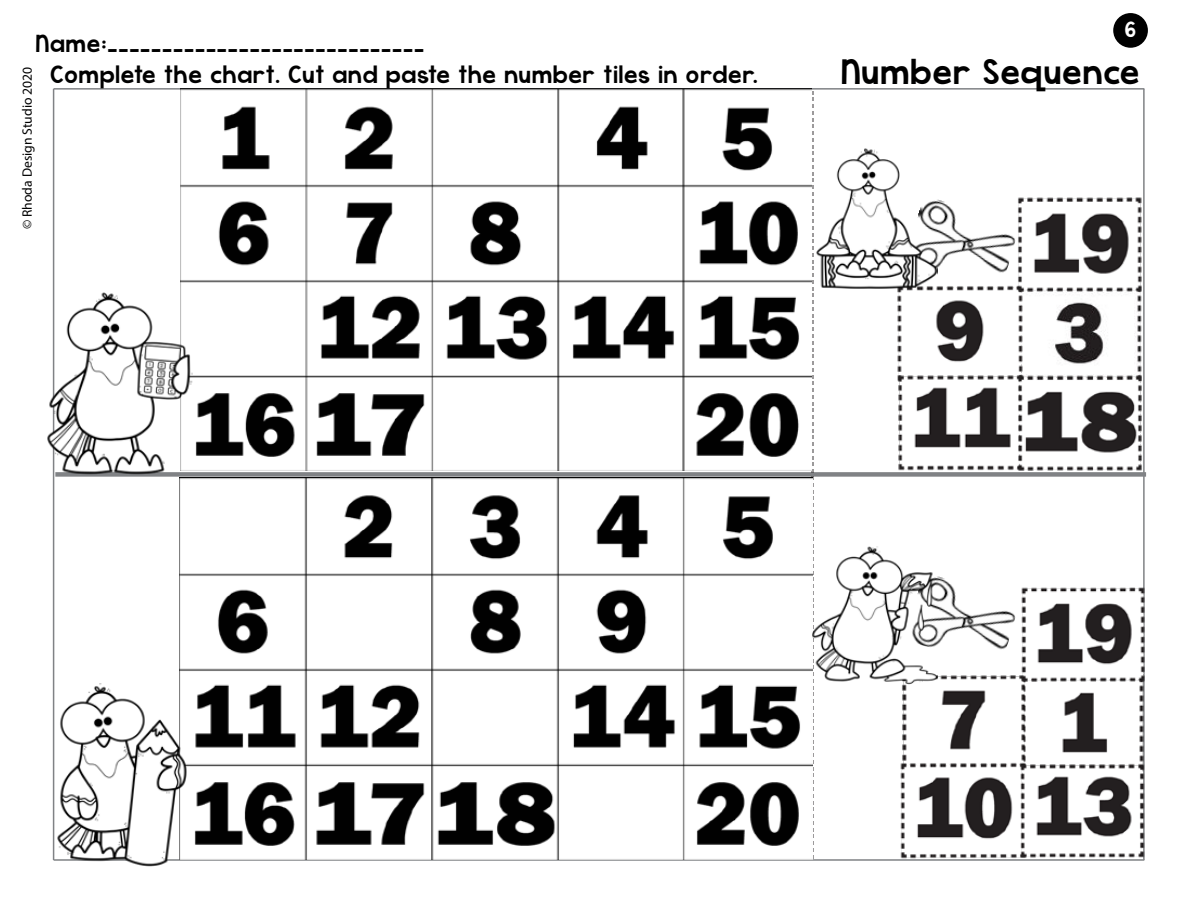
<style>
.page{position:relative;width:1188px;height:918px;background:#fff}
.page>*{position:absolute;margin:0;border:0;box-sizing:border-box;transform-origin:0 0}
.t1{font:36.6px "KG Whatthe Teacher Wants";letter-spacing:.06em;color:#000}
.t2{font:25.65px/31.3px "KG Whatthe Teacher Wants";letter-spacing:.06em;color:#000}
.t3{font:22.8px "KG Whatthe Teacher Wants";color:#fff}
.t4{font:13.65px "Myriad Pro";color:#000}
</style>
<div class="page">
<hr style="left:54px;top:88px;width:1090px;height:2px;background:#808285">
<div style="left:55px;top:472px;width:1091px;height:5px;background:#808285"></div>
<hr style="left:54px;top:859px;width:1090px;height:2px;background:#808285">
<hr style="left:53px;top:89px;width:1px;height:771px;background:#808285">
<hr style="left:1143px;top:89px;width:2px;height:771px;background:#808285">
<div style="left:1113px;top:13px;width:35px;height:35px;background:#000;border-radius:50%"></div>
<svg style="left:812px;top:91px;width:2px;height:767px"></svg>
<img style="left:180px;top:478px;width:632px;height:381px">
<img style="left:180px;top:89px;width:632px;height:382px">
<img style="left:1055px;top:294px;width:90px;height:73px">
<img style="left:897px;top:290px;width:126px;height:81px">
<img style="left:895px;top:371px;width:132px;height:102px">
<img style="left:1013px;top:367px;width:132px;height:105px">
<img style="left:1013px;top:189px;width:132px;height:105px">
<img style="left:1062px;top:683px;width:83px;height:74px">
<img style="left:902px;top:675px;width:124px;height:83px">
<img style="left:897px;top:758px;width:121px;height:103px">
<img style="left:1018px;top:757px;width:127px;height:104px">
<img style="left:1018px;top:579px;width:127px;height:104px">
<img style="left:903px;top:195px;width:118px;height:97px">
<img style="left:938px;top:576px;width:83px;height:93px">
<img style="left:816px;top:148px;width:122px;height:142px">
<img style="left:54px;top:681px;width:135px;height:186px">
<img style="left:810px;top:544px;width:128px;height:141px">
<img style="left:47px;top:290px;width:196px;height:186px">
<p class="t2" style="left:51px;top:30px;width:708px;text-indent:-15px">Name:_____________________________<br>Complete the chart. Cut and paste the number tiles in order.</p>
<p class="t4" style="left:22px;top:229px;width:164px;rotate:-90deg">© Rhoda Design Studio 2020</p>
<p class="t3" style="left:1125px;top:22px;width:12px">6</p>
<h1 class="t1" style="left:842px;top:59px;width:299px">Number Sequence</h1>
</div>
